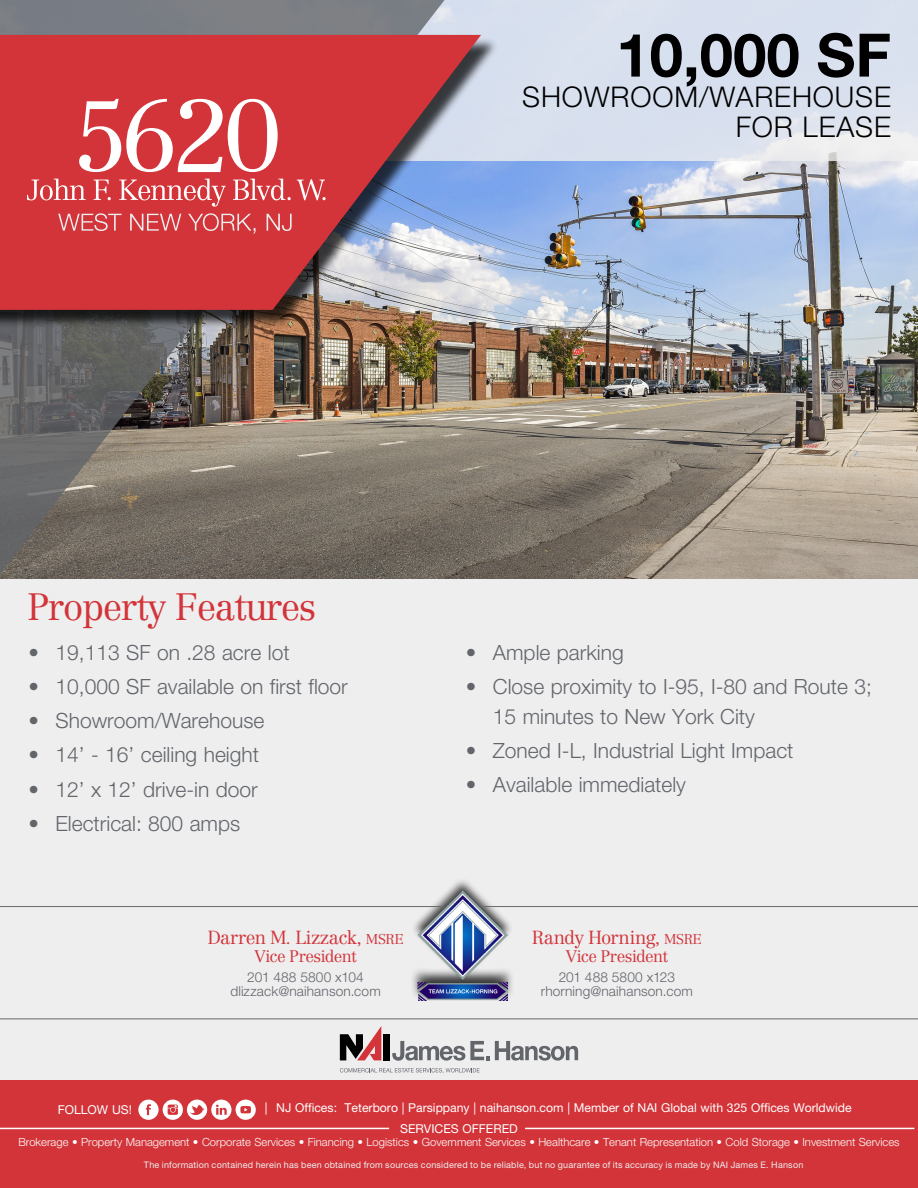
<style>
.page{position:relative;width:918px;height:1188px;background:#eeeeef}
.page>*{position:absolute;margin:0;border:0;box-sizing:border-box;transform-origin:0 0}
.t1{font:700 60px "Helvetica Neue LT Std";color:#000}
.t2{font:300 37.5px "Centennial LT Std";letter-spacing:-.04em;color:#d23439}
.t3{font:300 28.5px "Helvetica Neue LT Std";letter-spacing:.03em;color:#000}
.t4{font:300 21px/30px "Helvetica Neue LT Std";color:#62656a}
.t5{font:300 18.6px "Centennial LT Std";letter-spacing:-.03em;color:#d23439}
.t6{font:300 16.5px "Centennial LT Std";letter-spacing:-.03em;color:#d23439}
.t7{font:300 13.65px "Helvetica Neue LT Std";letter-spacing:.01em;color:#62656a}
.t8{font:12.3px "Helvetica Neue LT Std";color:#fff}
.t9{font:300 11.25px "Helvetica Neue LT Std";color:#fff}
.Property_Headings{font:9px "Helvetica Neue LT Std";letter-spacing:.025em;color:#eeeeef}
.s1{font-size:13.95px}
</style>
<div class="page">
<img style="left:465px;top:161px;width:453px;height:418px">
<svg style="left:465px;top:0;width:453px;height:161px;background:#dae1ee"></svg>
<div style="left:0;top:1080px;width:918px;height:108px;background:#d23439"></div>
<div style="left:187px;top:1100px;width:20px;height:20px;background:#fff;border-radius:50%"></div>
<svg style="left:190px;top:1105px;width:14px;height:10px"></svg>
<div style="left:138px;top:1100px;width:21px;height:20px;background:#fff;border-radius:50%"></div>
<svg style="left:146px;top:1104px;width:5px;height:11px"></svg>
<svg style="left:163px;top:1100px;width:20px;height:20px"></svg>
<svg style="left:168px;top:1105px;width:10px;height:10px"></svg>
<div style="left:211px;top:1100px;width:21px;height:20px;background:#fff;border-radius:50%"></div>
<svg style="left:216px;top:1105px;width:11px;height:10px"></svg>
<div style="left:236px;top:1100px;width:20px;height:20px;background:#fff;border-radius:50%"></div>
<hr style="left:0;top:1128px;width:389px;height:1px;background:#fff">
<hr style="left:525px;top:1128px;width:389px;height:1px;background:#fff">
<svg style="left:240px;top:1106px;width:11px;height:7px"></svg>
<img style="left:0;top:0;width:465px;height:579px">
<div style="left:0;top:37px;width:498px;height:292px;background:#000;opacity:.75"></div>
<svg style="left:0;top:35px;width:481px;height:275px;background:#c4535d"></svg>
<div style="left:409px;top:877px;width:106px;height:125px;background:#000;opacity:.75"></div>
<img style="left:417px;top:891px;width:91px;height:109px">
<hr style="left:0;top:906px;width:441px;height:1px;background:#69696c">
<hr style="left:0;top:1018px;width:918px;height:1px;background:#69696c">
<hr style="left:483px;top:906px;width:435px;height:1px;background:#69696c">
<div style="left:384px;top:1034px;width:6px;height:26px;background:#000"></div>
<svg style="left:340px;top:1026px;width:41px;height:34px"></svg>
<svg style="left:392px;top:1041px;width:186px;height:20px"></svg>
<svg style="left:340px;top:1068px;width:140px;height:5px"></svg>
<svg style="left:58px;top:213px;width:64px;height:18px"></svg>
<svg style="left:130px;top:214px;width:51px;height:17px"></svg>
<svg style="left:188px;top:213px;width:68px;height:21px"></svg>
<svg style="left:267px;top:214px;width:25px;height:17px"></svg>
<svg style="left:79px;top:99px;width:199px;height:73px;background:#e07377"></svg>
<svg style="left:27px;top:179px;width:59px;height:21px"></svg>
<svg style="left:94px;top:180px;width:17px;height:20px"></svg>
<svg style="left:119px;top:179px;width:107px;height:28px;background:#db5d61"></svg>
<svg style="left:233px;top:179px;width:58px;height:21px"></svg>
<svg style="left:297px;top:179px;width:29px;height:21px"></svg>
<p class="t1" style="left:616px;top:18px;width:276px">10,000 SF</p>
<p class="t3" style="left:522px;top:79px;width:370px">SHOWROOM/WAREHOUSE</p>
<p class="t3" style="left:736px;top:109px;width:157px">FOR LEASE</p>
<p class="t2" style="left:27px;top:585px;width:291px">Property Features</p>
<p class="t4" style="left:28px;top:637px;width:263px">• 19,113 SF on .28 acre lot</p>
<p class="t4" style="left:28px;top:671px;width:321px">• 10,000 SF available on first floor</p>
<p class="t4" style="left:28px;top:706px;width:237px">• Showroom/Warehouse</p>
<p class="t4" style="left:28px;top:740px;width:232px">• 14’ - 16’ ceiling height</p>
<p class="t4" style="left:28px;top:774px;width:231px">• 12’ x 12’ drive-in door</p>
<p class="t4" style="left:28px;top:808px;width:213px">• Electrical: 800 amps</p>
<p class="t5" style="left:208px;top:926px;width:198px">Darren M. Lizzack, <span class="s1">MSRE</span></p>
<p class="t6" style="left:255px;top:946px;width:103px">Vice President</p>
<p class="t7" style="left:247px;top:969px;width:118px">201 488 5800 x104</p>
<p class="t7" style="left:230px;top:982px;width:152px">dlizzack@naihanson.com</p>
<p class="t4" style="left:466px;top:637px;width:159px">• Ample parking</p>
<p class="t4" style="left:493px;top:671px;width:381px;text-indent:-27px">• Close proximity to I-95, I-80 and Route 3;<br>15 minutes to New York City</p>
<p class="t4" style="left:466px;top:736px;width:329px">• Zoned I-L, Industrial Light Impact</p>
<p class="t4" style="left:466px;top:770px;width:222px">• Available immediately</p>
<p class="t5" style="left:532px;top:926px;width:172px">Randy Horning, <span class="s1">MSRE</span></p>
<p class="t6" style="left:566px;top:946px;width:103px">Vice President</p>
<p class="t7" style="left:559px;top:969px;width:118px">201 488 5800 x123</p>
<p class="t7" style="left:541px;top:982px;width:153px">rhorning@naihanson.com</p>
<p class="t8" style="left:58px;top:1102px;width:76px">FOLLOW US!</p>
<p class="t8" style="left:265px;top:1100px;width:4px">|</p>
<p class="t8" style="left:276px;top:1100px;width:577px">NJ Offices: Teterboro | Parsippany | naihanson.com | Member of NAI Global with 325 Offices Worldwide</p>
<p class="t8" style="left:400px;top:1121px;width:119px">SERVICES OFFERED</p>
<p class="t9" style="left:18px;top:1136px;width:883px">Brokerage • Property Management • Corporate Services • Financing • Logistics • Government Services • Healthcare • Tenant Representation • Cold Storage • Investment Services</p>
<p class="Property_Headings" style="left:144px;top:1159px;width:661px">The information contained herein has been obtained from sources considered to be reliable, but no guarantee of its accuracy is made by NAI James E. Hanson</p>
</div>
